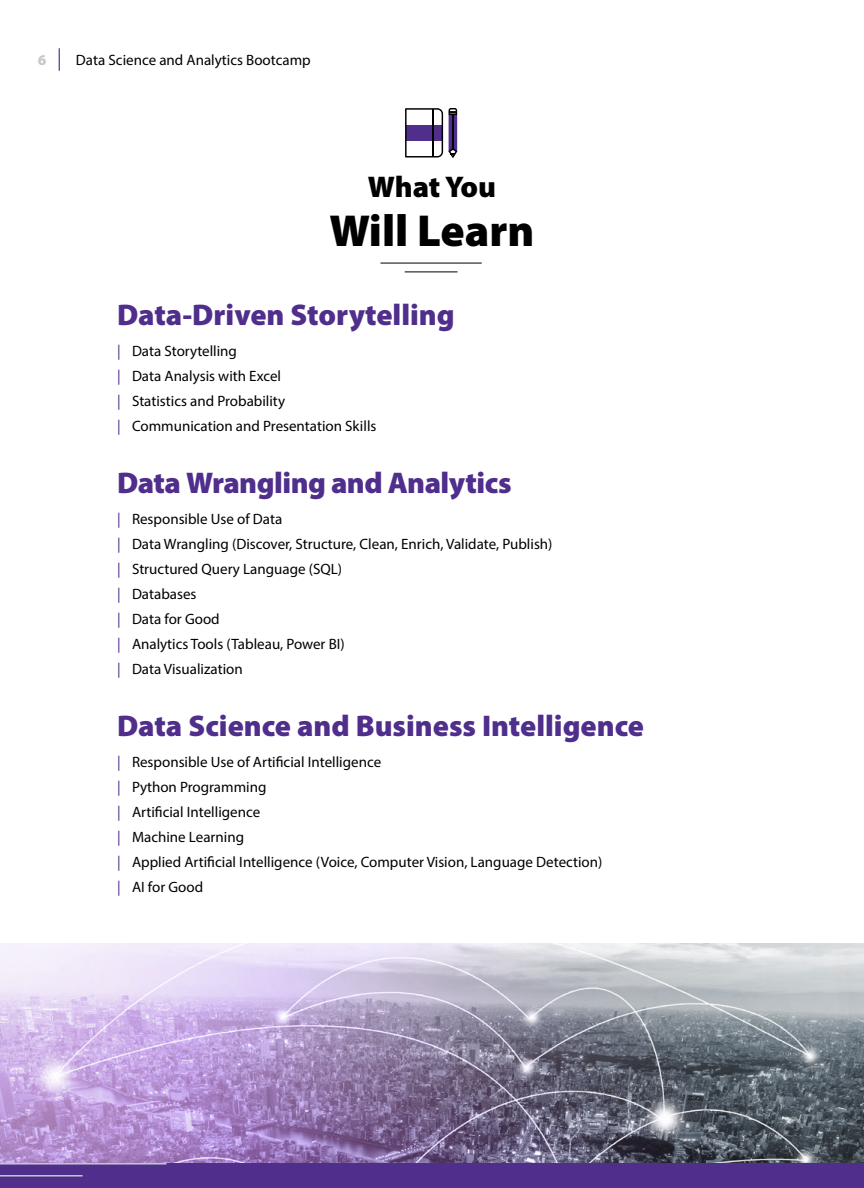
<style>
.page{position:relative;width:864px;height:1188px;background:#fff}
.page>*{position:absolute;margin:0;border:0;box-sizing:border-box;transform-origin:0 0}
.t1{font:900 45px "Myriad Pro";color:#000}
.t2{font:900 30px "Myriad Pro";color:#4f2e8c}
.t3{font:900 30px "Myriad Pro";letter-spacing:-.02em;color:#4f2e8c}
.t4{font:900 30px "Myriad Pro";letter-spacing:-.01em;color:#000}
.t5{font:15px/25px "Myriad Pro";color:#000}
.t6{font:900 15px "Myriad Pro";color:#c6cacb}
.s1{color:#4f2e8c}
</style>
<div class="page">
<hr style="left:381px;top:263px;width:101px;height:1px;background:#000">
<hr style="left:405px;top:272px;width:53px;height:1px;background:#000">
<svg style="left:405px;top:108px;width:38px;height:50px"></svg>
<hr style="left:433px;top:109px;width:1px;height:48px;background:#000">
<svg style="left:449px;top:108px;width:8px;height:50px"></svg>
<svg style="left:0;top:944px;width:864px;height:219px;background:#a398b5"></svg>
<div style="left:0;top:1163px;width:864px;height:25px;background:#4f2e8c"></div>
<hr style="left:0;top:1163px;width:166px;height:2px;background:#c6cacb">
<hr style="left:0;top:1175px;width:83px;height:2px;background:#c6cacb">
<svg style="left:59px;top:48px;width:1px;height:23px"></svg>
<p class="t6" style="left:38px;top:50px;width:10px">6</p>
<p class="t5" style="left:76px;top:47px;width:236px">Data Science and Analytics Bootcamp</p>
<h2 class="t4" style="left:368px;top:166px;width:130px">What You</h2>
<h1 class="t1" style="left:330px;top:201px;width:206px">Will Learn</h1>
<h2 class="t2" style="left:117px;top:294px;width:339px">Data-Driven Storytelling</h2>
<p class="t5" style="left:117px;top:338px;width:261px"><span class="s1">|</span> Data Storytelling<br><span class="s1">|</span> Data Analysis with Excel<br><span class="s1">|</span> Statistics and Probability<br><span class="s1">|</span> Communication and Presentation Skills</p>
<h2 class="t3" style="left:117px;top:462px;width:396px">Data Wrangling and Analytics</h2>
<p class="t5" style="left:117px;top:506px;width:437px"><span class="s1">|</span> Responsible Use of Data<br><span class="s1">|</span> Data Wrangling (Discover, Structure, Clean, Enrich, Validate, Publish) <span class="s1">|</span> Structured Query Language (SQL)<br><span class="s1">|</span> Databases<br><span class="s1">|</span> Data for Good<br><span class="s1">|</span> Analytics Tools (Tableau, Power BI)<br><span class="s1">|</span> Data Visualization</p>
<h2 class="t2" style="left:117px;top:706px;width:529px">Data Science and Business Intelligence</h2>
<p class="t5" style="left:117px;top:750px;width:487px"><span class="s1">|</span> Responsible Use of Artificial Intelligence<br><span class="s1">|</span> Python Programming<br><span class="s1">|</span> Artificial Intelligence<br><span class="s1">|</span> Machine Learning<br><span class="s1">|</span> Applied Artificial Intelligence (Voice, Computer Vision, Language Detection) <span class="s1">|</span> AI for Good</p>
</div>
